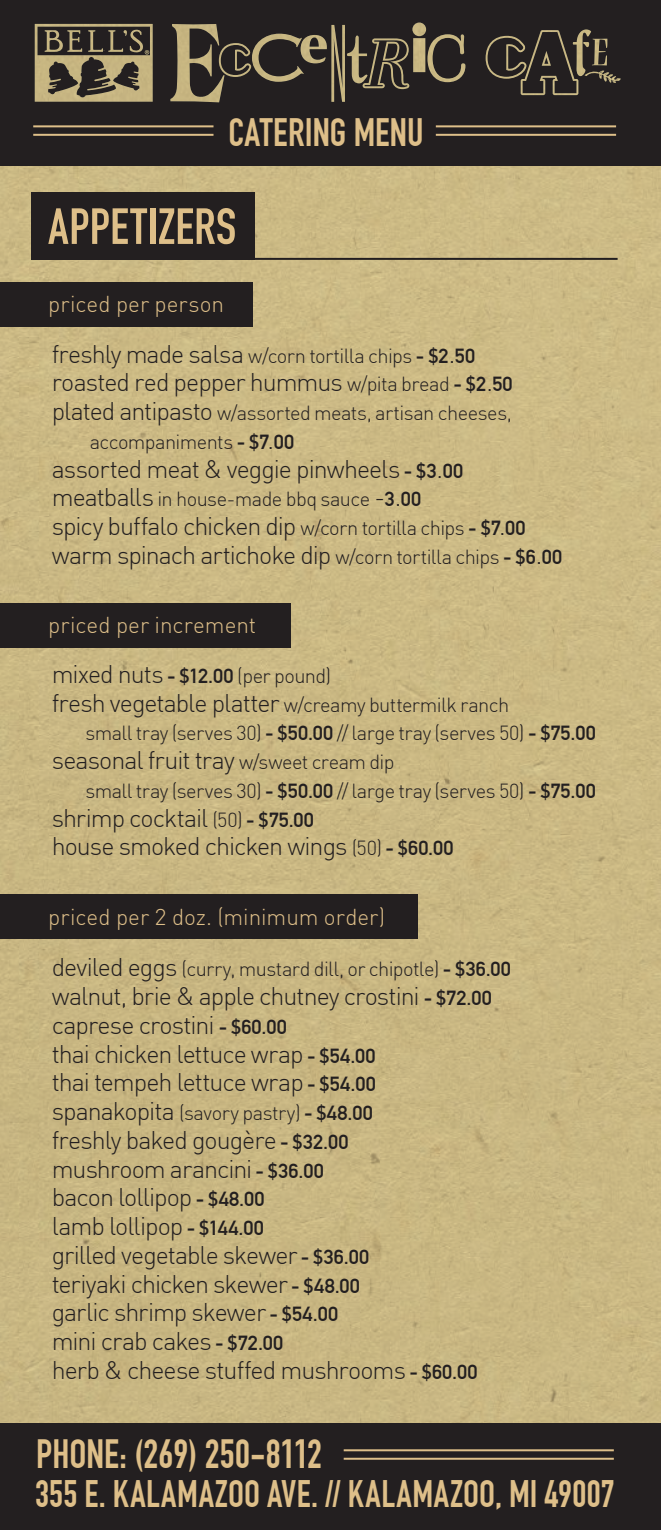
<style>
.page{position:relative;width:661px;height:1530px;background:#fff}
.page>*{position:absolute;margin:0;border:0;box-sizing:border-box;transform-origin:0 0}
.t1{font:700 50px "DIN Condensed";letter-spacing:.005em;color:#debf89}
.t2{font:700 40px "DIN Condensed";color:#debf89}
.t3{font:700 38.75px "DIN Condensed";letter-spacing:.005em;color:#debf89}
.t4{font:700 37.5px "DIN Condensed";letter-spacing:.01em;color:#debf89}
.t5{font:300 25px/28.8px "DIN";letter-spacing:-.04em;color:#231f20}
.t6{font:300 22.5px "DIN";color:#debf89}
.t7{font:300 20px/28.8px "DIN";letter-spacing:-.03em;color:#231f20}
.s1{font-size:25px}
.s2{font-family:"DIN Alternate";font-weight:700}
.s3{font-size:20px}
.s4{font-family:"DIN Alternate";font-weight:700;font-size:20px}
</style>
<div class="page">
<div style="left:0;top:20px;width:660px;height:1404px;background:#cab883"></div>
<div style="left:0;top:1424px;width:660px;height:106px;background:#231f20"></div>
<div style="left:0;top:0;width:659px;height:166px;background:#231f20"></div>
<svg style="left:425px;top:26px;width:195px;height:70px"></svg>
<img style="left:35px;top:23px;width:390px;height:79px">
<div style="left:32px;top:192px;width:223px;height:68px;background:#231f20"></div>
<hr style="left:32px;top:258px;width:585px;height:2px;background:#231f20">
<div style="left:0;top:603px;width:290px;height:45px;background:#231f20"></div>
<div style="left:0;top:282px;width:252px;height:45px;background:#231f20"></div>
<div style="left:0;top:894px;width:417px;height:45px;background:#231f20"></div>
<hr style="left:343px;top:1449px;width:270px;height:2px;background:#debf89">
<hr style="left:343px;top:1458px;width:270px;height:2px;background:#debf89">
<hr style="left:435px;top:125px;width:180px;height:2px;background:#debf89">
<hr style="left:435px;top:134px;width:180px;height:2px;background:#debf89">
<hr style="left:33px;top:125px;width:180px;height:2px;background:#debf89">
<hr style="left:33px;top:134px;width:180px;height:2px;background:#debf89">
<h3 class="t3" style="left:228px;top:110px;width:196px">CATERING MENU</h3>
<h1 class="t1" style="left:48px;top:197px;width:189px">APPETIZERS</h1>
<p class="t6" style="left:48px;top:290px;width:177px">priced per person</p>
<p class="t7" style="left:52px;top:341px;width:424px"><span class="s1">freshly made salsa</span> w/corn tortilla chips <span class="s2">- $2</span><span class="s1">.</span><span class="s2">50</span></p>
<p class="t5" style="left:52px;top:368px;width:462px">roasted red pepper hummus <span class="s3">w/pita bread</span> <span class="s4">- $2</span>.<span class="s4">50</span></p>
<p class="t7" style="left:90px;top:398px;width:423px;text-indent:-38px"><span class="s1">plated antipasto</span> w/assorted meats, artisan cheeses, accompaniments <span class="s2">- $7</span><span class="s1">.</span><span class="s2">00</span></p>
<p class="t5" style="left:52px;top:454px;width:412px">assorted meat &amp; veggie pinwheels <span class="s4">- $3</span>.<span class="s4">00</span></p>
<p class="t7" style="left:52px;top:485px;width:371px"><span class="s1">meatballs</span> in house-made bbq sauce <span class="s1">-</span><span class="s2">3</span><span class="s1">.</span><span class="s2">00</span></p>
<p class="t5" style="left:52px;top:511px;width:511px">spicy buffalo chicken dip <span class="s3">w/corn tortilla chips</span> <span class="s4">- $7</span>.<span class="s4">00 </span>warm spinach artichoke dip <span class="s3">w/corn tortilla chips</span> <span class="s4">- $6</span>.<span class="s4">00</span></p>
<p class="t6" style="left:48px;top:611px;width:209px">priced per increment</p>
<p class="t7" style="left:52px;top:661px;width:281px"><span class="s1">mixed nuts</span> <span class="s2">- $12.00</span> (per pound)</p>
<p class="t7" style="left:52px;top:690px;width:458px"><span class="s1">fresh vegetable platter</span> w/creamy buttermilk ranch</p>
<p class="t7" style="left:85px;top:719px;width:511px">small tray (serves 30) <span class="s2">- $50.00</span> // large tray (serves 50) <span class="s2">- $75.00</span></p>
<p class="t5" style="left:52px;top:746px;width:344px">seasonal fruit tray <span class="s3">w/sweet cream dip</span></p>
<p class="t7" style="left:85px;top:776px;width:511px">small tray (serves 30) <span class="s2">- $50.00</span> // large tray (serves 50) <span class="s2">- $75.00</span></p>
<p class="t5" style="left:52px;top:803px;width:403px">shrimp cocktail <span class="s3">(50)</span> <span class="s4">- $75.00<br></span>house smoked chicken wings <span class="s3">(50)</span> <span class="s4">- $60.00</span></p>
<p class="t6" style="left:48px;top:903px;width:338px">priced per 2 doz. (minimum order)</p>
<p class="t7" style="left:52px;top:954px;width:460px"><span class="s1">deviled eggs</span> (curry, mustard dill, or chipotle) <span class="s2">- $36.00</span></p>
<p class="t5" style="left:52px;top:981px;width:441px">walnut, brie &amp; apple chutney crostini <span class="s4">- $72.00 </span>caprese crostini <span class="s4">- $60.00<br></span>thai chicken lettuce wrap <span class="s4">- $54.00<br></span>thai tempeh lettuce wrap <span class="s4">- $54.00</span></p>
<p class="t7" style="left:52px;top:1098px;width:322px"><span class="s1">spanakopita</span> (savory pastry) <span class="s2">- $48.00</span></p>
<p class="t5" style="left:52px;top:1125px;width:427px">freshly baked gougère <span class="s4">- $32.00<br></span>mushroom arancini <span class="s4">- $36.00<br></span>bacon lollipop <span class="s4">- $48.00<br></span>lamb lollipop <span class="s4">- $144.00<br></span>grilled vegetable skewer <span class="s4">- $36.00<br></span>teriyaki chicken skewer <span class="s4">- $48.00<br></span>garlic shrimp skewer <span class="s4">- $54.00<br></span>mini crab cakes <span class="s4">- $72.00<br></span>herb &amp; cheese stuffed mushrooms <span class="s4">- $60.00</span></p>
<h2 class="t2" style="left:36px;top:1431px;width:287px">PHONE: (269) 250-8112</h2>
<h3 class="t4" style="left:35px;top:1472px;width:581px">355 E. KALAMAZOO AVE. // KALAMAZOO, MI 49007</h3>
</div>
